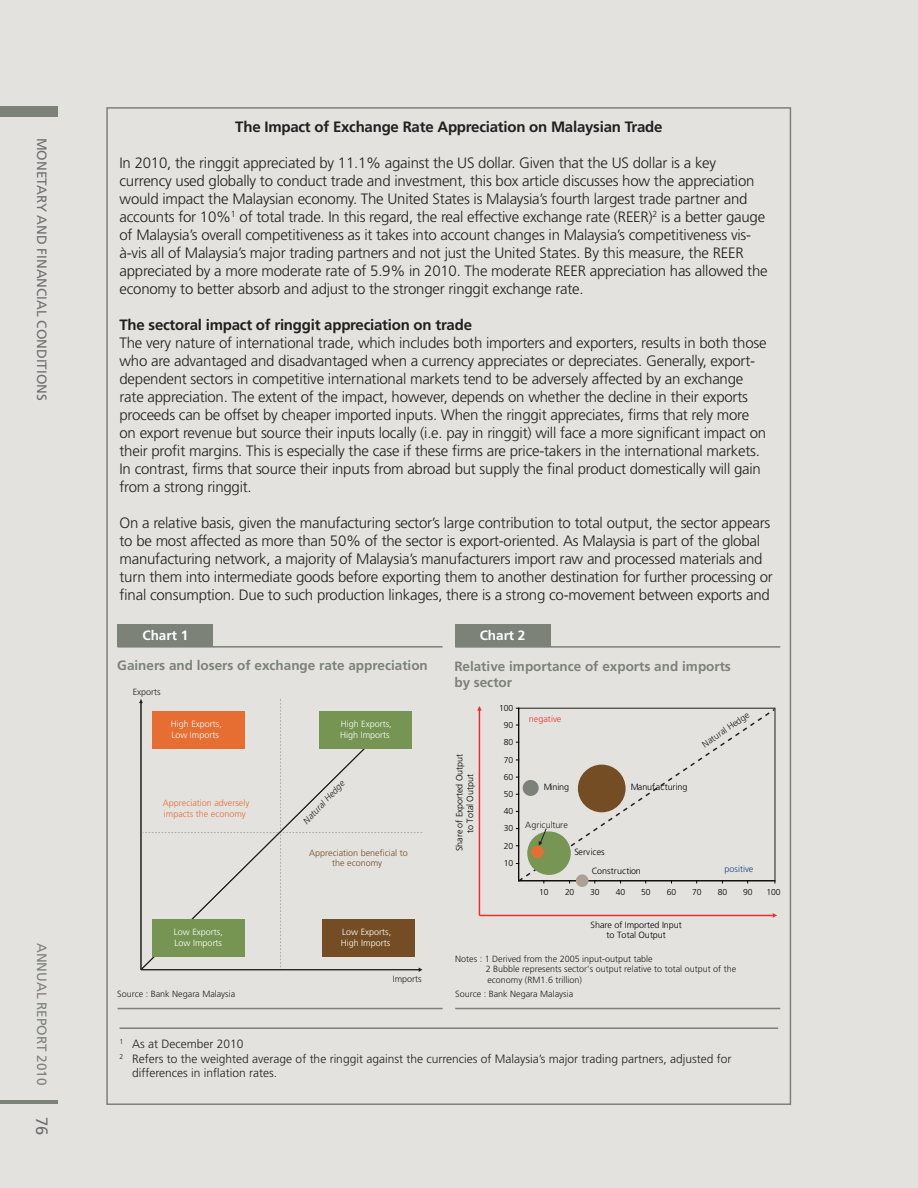
<style>
.page{position:relative;width:918px;height:1188px;background:#e3e2df}
.page>*{position:absolute;margin:0;border:0;box-sizing:border-box;transform-origin:0 0}
.t1{font:16.5px "Frutiger";color:#6d6e70}
.t2{font:300 15px/18px "Frutiger";letter-spacing:-.015em;color:#231f20}
.t3{font:700 15px "Frutiger";letter-spacing:-.015em;color:#231f20}
.t4{font:700 13.5px/16.2px "Frutiger";color:#7c8277}
.t5{font:13.5px "Frutiger";color:#6d6e70}
.t6{font:13.5px "Frutiger";color:#7c8277}
.t7{font:700 13.5px "Frutiger";color:#fff}
.t8{font:300 12px "Frutiger";color:#231f20}
.t9{font:300 9px/10.8px "Frutiger";color:#231f20}
.t10{font:300 9px/10.8px "Frutiger";letter-spacing:-.005em;color:#000;text-align:center}
.t11{font:300 9px/10.8px "Frutiger";color:#fff}
.t12{font:300 9px/10.8px "Frutiger";color:#e76e33}
.t13{font:300 9px/10.8px "Frutiger";color:#754d24;text-align:center}
.t14{font:300 9px "Frutiger";letter-spacing:.005em;color:#1c437b}
.t15{font:300 9px "Frutiger";letter-spacing:.005em;color:#ee342d}
.t16{font:italic 300 8.85px "Frutiger";color:#231f20}
.t17{font:300 8.55px "Frutiger";letter-spacing:-.02em;color:#000}
</style>
<div class="page">
<hr style="left:0;top:1101px;width:58px;height:3px;background:#7c8277">
<div style="left:0;top:106px;width:58px;height:11px;background:#7c8277"></div>
<hr style="left:120px;top:1027px;width:658px;height:2px;background:#7c8277">
<hr style="left:118px;top:1008px;width:324px;height:1px;background:#7c8277">
<div style="left:118px;top:624px;width:95px;height:23px;background:#7c8277"></div>
<hr style="left:118px;top:646px;width:324px;height:2px;background:#7c8277">
<svg style="left:140px;top:711px;width:262px;height:260px"></svg>
<div style="left:152px;top:711px;width:92px;height:37px;background:#e76e33"></div>
<div style="left:322px;top:920px;width:93px;height:37px;background:#754d24"></div>
<div style="left:319px;top:711px;width:92px;height:37px;background:#769552"></div>
<div style="left:152px;top:920px;width:93px;height:37px;background:#769552"></div>
<hr style="left:455px;top:1008px;width:325px;height:1px;background:#7c8277">
<div style="left:455px;top:624px;width:96px;height:23px;background:#7c8277"></div>
<hr style="left:455px;top:646px;width:325px;height:2px;background:#7c8277">
<hr style="left:479px;top:710px;width:1px;height:205px;background:#ee2e2c">
<svg style="left:477px;top:706px;width:5px;height:5px"></svg>
<svg style="left:517px;top:708px;width:259px;height:175px"></svg>
<hr style="left:479px;top:915px;width:294px;height:1px;background:#ee2e2c">
<svg style="left:773px;top:913px;width:4px;height:5px"></svg>
<hr style="left:518px;top:708px;width:1px;height:173px;background:#000">
<hr style="left:519px;top:880px;width:254px;height:1px;background:#000">
<div style="left:523px;top:780px;width:16px;height:16px;background:#7c8277;border-radius:50%"></div>
<div style="left:527px;top:831px;width:44px;height:44px;background:#779653;border-radius:50%"></div>
<div style="left:531px;top:846px;width:13px;height:12px;background:#e76e33;border-radius:50%"></div>
<div style="left:578px;top:765px;width:48px;height:47px;background:#754d24;border-radius:50%"></div>
<div style="left:576px;top:874px;width:12px;height:13px;background:#ada195;border-radius:50%"></div>
<svg style="left:539px;top:828px;width:8px;height:18px"></svg>
<p class="t5" style="left:47px;top:138px;width:265px;rotate:90deg">MONETARY AND FINANCIAL CONDITIONS</p>
<p class="t6" style="left:47px;top:943px;width:144px;rotate:90deg">ANNUAL REPORT 2010</p>
<p class="t1" style="left:48px;top:1117px;width:20px;rotate:90deg">76</p>
<p class="t3" style="left:235px;top:121px;width:429px">The Impact of Exchange Rate Appreciation on Malaysian Trade</p>
<p class="t2" style="left:120px;top:155px;width:650px">In 2010, the ringgit appreciated by 11.1% against the US dollar. Given that the US dollar is a key currency used globally to conduct trade and investment, this box article discusses how the appreciation would impact the Malaysian economy. The United States is Malaysia’s fourth largest trade partner and accounts for 10%<sup>1</sup> of total trade. In this regard, the real effective exchange rate (REER)<sup>2</sup> is a better gauge of Malaysia’s overall competitiveness as it takes into account changes in Malaysia’s competitiveness vis&shy;à-vis all of Malaysia’s major trading partners and not just the United States. By this measure, the REER appreciated by a more moderate rate of 5.9% in 2010. The moderate REER appreciation has allowed the economy to better absorb and adjust to the stronger ringgit exchange rate.</p>
<p class="t3" style="left:120px;top:319px;width:354px">The sectoral impact of ringgit appreciation on trade</p>
<p class="t2" style="left:120px;top:335px;width:649px">The very nature of international trade, which includes both importers and exporters, results in both those who are advantaged and disadvantaged when a currency appreciates or depreciates. Generally, export&shy;dependent sectors in competitive international markets tend to be adversely affected by an exchange rate appreciation. The extent of the impact, however, depends on whether the decline in their exports proceeds can be offset by cheaper imported inputs. When the ringgit appreciates, firms that rely more on export revenue but source their inputs locally (i.e. pay in ringgit) will face a more significant impact on their profit margins. This is especially the case if these firms are price-takers in the international markets.<br>In contrast, firms that source their inputs from abroad but supply the final product domestically will gain from a strong ringgit.</p>
<p class="t2" style="left:120px;top:515px;width:655px">On a relative basis, given the manufacturing sector’s large contribution to total output, the sector appears to be most affected as more than 50% of the sector is export-oriented. As Malaysia is part of the global manufacturing network, a majority of Malaysia’s manufacturers import raw and processed materials and turn them into intermediate goods before exporting them to another destination for further processing or final consumption. Due to such production linkages, there is a strong co-movement between exports and</p>
<p class="t7" style="left:143px;top:630px;width:47px">Chart 1</p>
<p class="t4" style="left:117px;top:658px;width:312px">Gainers and losers of exchange rate appreciation</p>
<p class="t9" style="left:133px;top:687px;width:29px">Exports</p>
<p class="t11" style="left:171px;top:719px;width:53px">High Exports,<br>Low Imports</p>
<p class="t12" style="left:163px;top:798px;width:88px">Appreciation adversely impacts the economy</p>
<p class="t11" style="left:174px;top:928px;width:51px">Low Exports,<br>Low Imports</p>
<p class="t9" style="left:117px;top:989px;width:120px">Source : Bank Negara Malaysia</p>
<p class="t11" style="left:340px;top:719px;width:53px">High Exports,<br>High Imports</p>
<p class="t16" style="left:302px;top:820px;width:57px;rotate:-47deg">Natural Hedge</p>
<p class="t13" style="left:309px;top:848px;width:100px">Appreciation beneficial to the economy</p>
<p class="t11" style="left:341px;top:927px;width:52px">Low Exports,<br>High Imports</p>
<p class="t9" style="left:393px;top:974px;width:30px">Imports</p>
<p class="t7" style="left:480px;top:630px;width:47px">Chart 2</p>
<p class="t4" style="left:454px;top:659px;width:278px">Relative importance of exports and imports by sector</p>
<p class="t10" style="left:455px;top:851px;width:99px;rotate:-90deg">Share of Exported Output to Total Output</p>
<p class="t17" style="left:499px;top:704px;width:15px">100</p>
<p class="t17" style="left:504px;top:721px;width:11px">90</p>
<p class="t17" style="left:504px;top:739px;width:11px">80</p>
<p class="t17" style="left:504px;top:756px;width:11px">70</p>
<p class="t17" style="left:504px;top:774px;width:11px">60</p>
<p class="t17" style="left:504px;top:791px;width:11px">50</p>
<p class="t17" style="left:504px;top:808px;width:11px">40</p>
<p class="t17" style="left:504px;top:825px;width:11px">30</p>
<p class="t17" style="left:504px;top:842px;width:11px">20</p>
<p class="t17" style="left:504px;top:859px;width:11px">10</p>
<p class="t15" style="left:529px;top:715px;width:34px">negative</p>
<p class="t10" style="left:544px;top:782px;width:27px">Mining</p>
<p class="t10" style="left:631px;top:782px;width:58px">Manufacturing</p>
<p class="t9" style="left:525px;top:820px;width:44px">Agriculture</p>
<p class="t10" style="left:592px;top:844px;width:51px;line-height:18.3px;text-align:left;text-indent:-18px">Services<br>Construction</p>
<p class="t9" style="left:700px;top:741px;width:56px;rotate:-34deg">Natural Hedge</p>
<p class="t14" style="left:724px;top:865px;width:31px">positive</p>
<p class="t17" style="left:539px;top:889px;width:11px">10</p>
<p class="t17" style="left:565px;top:889px;width:11px">20</p>
<p class="t17" style="left:590px;top:889px;width:11px">30</p>
<p class="t17" style="left:616px;top:889px;width:11px">40</p>
<p class="t17" style="left:641px;top:889px;width:11px">50</p>
<p class="t17" style="left:667px;top:889px;width:11px">60</p>
<p class="t17" style="left:692px;top:889px;width:11px">70</p>
<p class="t17" style="left:718px;top:889px;width:11px">80</p>
<p class="t17" style="left:743px;top:889px;width:11px">90</p>
<p class="t17" style="left:767px;top:889px;width:15px">100</p>
<p class="t10" style="left:591px;top:920px;width:93px">Share of Imported Input to Total Output</p>
<p class="t9" style="left:486px;top:954px;width:252px;text-indent:-31px">Notes : 1 Derived from the 2005 input-output table<br>2 Bubble represents sector’s output relative to total output of the economy (RM1.6 trillion)</p>
<p class="t9" style="left:455px;top:989px;width:120px">Source : Bank Negara Malaysia</p>
<p class="t8" style="left:120px;top:1039px;width:126px"><sup>1</sup> As at December 2010</p>
<p class="t8" style="left:120px;top:1054px;width:613px"><sup>2</sup> Refers to the weighted average of the ringgit against the currencies of Malaysia’s major trading partners, adjusted for</p>
<p class="t8" style="left:132px;top:1068px;width:146px">differences in inflation rates.</p>
</div>
